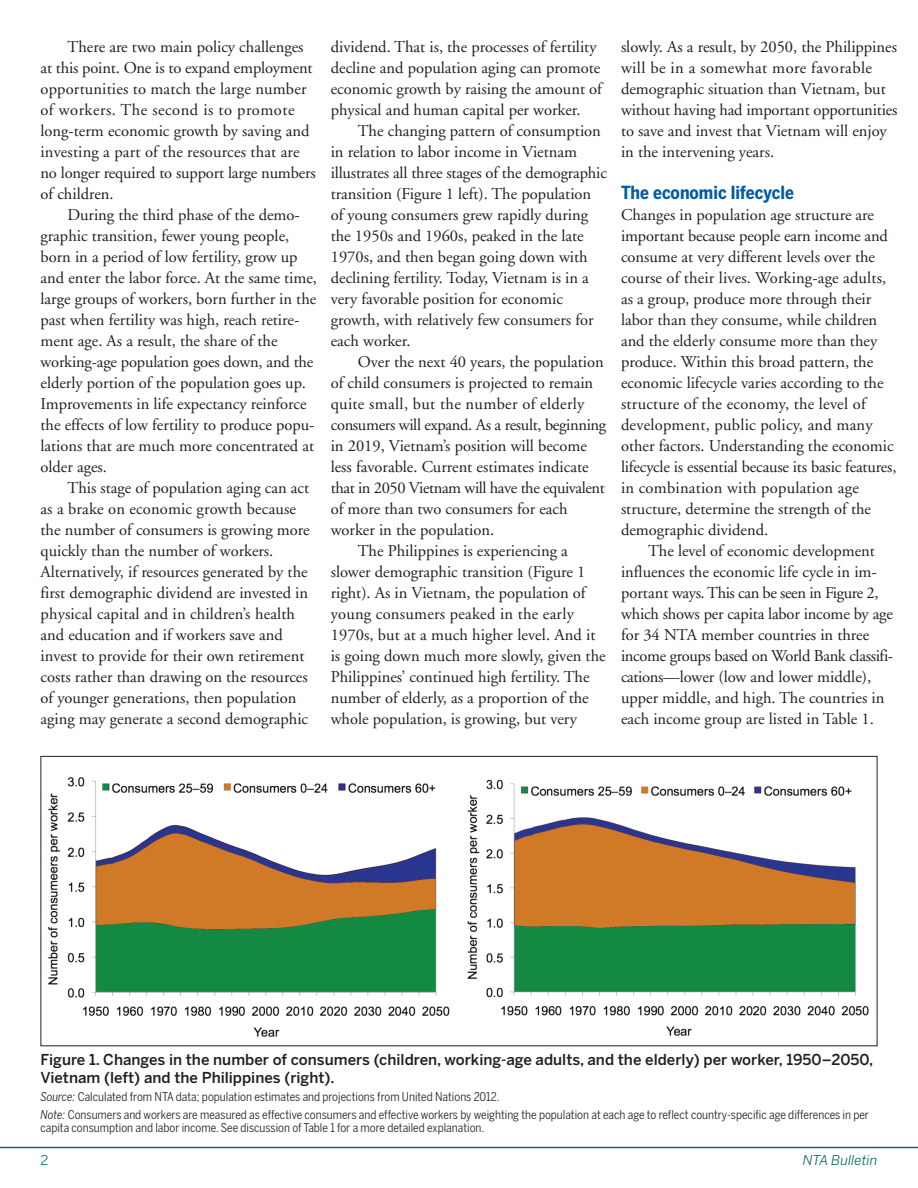
<style>
.page{position:relative;width:918px;height:1188px;background:#fff}
.page>*{position:absolute;margin:0;border:0;box-sizing:border-box;transform-origin:0 0}
.t1{font:700 18px "Benton Sans Cond";color:#015ba9}
.t2{font:16.5px/21px "Adobe Garamond";color:#231f20}
.t3{font:16.5px "Adobe Garamond";letter-spacing:-.02em;color:#231f20}
.t4{font:16.5px "Adobe Garamond";letter-spacing:-.025em;color:#231f20}
.t5{font:16.5px "Adobe Garamond";letter-spacing:.02em;color:#231f20}
.t6{font:500 15px/18px "Benton Sans";color:#231f20}
.t7{font:italic 13.5px "Benton Sans";color:#007365}
.t8{font:13.5px "Benton Sans";color:#007365}
.t9{font:12px/18px "Benton Sans Cond";color:#231f20}
.s1{font-style:italic}
</style>
<div class="page">
<hr style="left:0;top:1147px;width:918px;height:1px;background:#007365">
<img style="left:48px;top:777px;width:402px;height:260px">
<img style="left:467px;top:779px;width:402px;height:257px">
<p class="t2" style="left:41px;top:38px;width:277px;text-indent:27px">There are two main policy challenges at this point. One is to expand employment opportunities to match the large number of workers. The second is to promote long-term economic growth by saving and investing a part of the resources that are no longer required to support large numbers of children.</p>
<p class="t2" style="left:41px;top:206px;width:278px;text-indent:27px">During the third phase of the demo&shy;graphic transition, fewer young people, born in a period of low fertility, grow up and enter the labor force. At the same time, large groups of workers, born further in the past when fertility was high, reach retire&shy;ment age. As a result, the share of the working-age population goes down, and the elderly portion of the population goes up.<br>Improvements in life expectancy reinforce the effects of low fertility to produce popu&shy;lations that are much more concentrated at older ages.</p>
<p class="t2" style="left:41px;top:479px;width:271px;text-indent:27px">This stage of population aging can act as a brake on economic growth because the number of consumers is growing more quickly than the number of workers.<br>Alternatively, if resources generated by the first demographic dividend are invested in physical capital and in children’s health and education and if workers save and invest to provide for their own retirement costs rather than drawing on the resources of younger generations, then population aging may generate a second demographic</p>
<p class="t2" style="left:331px;top:38px;width:273px">dividend. That is, the processes of fertility decline and population aging can promote economic growth by raising the amount of physical and human capital per worker.</p>
<p class="t2" style="left:331px;top:122px;width:278px;text-indent:27px">The changing pattern of consumption in relation to labor income in Vietnam illustrates all three stages of the demographic transition (Figure 1 left). The population of young consumers grew rapidly during the 1950s and 1960s, peaked in the late 1970s, and then began going down with declining fertility. Today, Vietnam is in a very favorable position for economic growth, with relatively few consumers for each worker.</p>
<p class="t2" style="left:358px;top:353px;width:247px">Over the next 40 years, the population</p>
<p class="t2" style="left:331px;top:374px;width:264px">of child consumers is projected to remain</p>
<p class="t5" style="left:331px;top:398px;width:255px">quite small, but the number of elderly</p>
<p class="t3" style="left:331px;top:419px;width:277px">consumers will expand. As a result, beginning</p>
<p class="t2" style="left:331px;top:437px;width:258px">in 2019, Vietnam’s position will become</p>
<p class="t2" style="left:331px;top:458px;width:259px">less favorable. Current estimates indicate</p>
<p class="t4" style="left:331px;top:482px;width:276px">that in 2050 Vietnam will have the equivalent</p>
<p class="t2" style="left:331px;top:500px;width:238px">of more than two consumers for each</p>
<p class="t2" style="left:331px;top:521px;width:165px">worker in the population.</p>
<p class="t2" style="left:358px;top:542px;width:212px">The Philippines is experiencing a</p>
<p class="t2" style="left:331px;top:563px;width:256px">slower demographic transition (Figure 1</p>
<p class="t2" style="left:331px;top:584px;width:256px">right). As in Vietnam, the population of</p>
<p class="t2" style="left:331px;top:605px;width:245px">young consumers peaked in the early</p>
<p class="t2" style="left:331px;top:626px;width:266px">1970s, but at a much higher level. And it</p>
<p class="t2" style="left:331px;top:647px;width:276px">is going down much more slowly, given the</p>
<p class="t2" style="left:331px;top:668px;width:260px">Philippines’ continued high fertility. The</p>
<p class="t2" style="left:331px;top:689px;width:260px">number of elderly, as a proportion of the</p>
<p class="t2" style="left:331px;top:710px;width:248px">whole population, is growing, but very</p>
<p class="t2" style="left:621px;top:38px;width:278px">slowly. As a result, by 2050, the Philippines will be in a somewhat more favorable demographic situation than Vietnam, but without having had important opportunities to save and invest that Vietnam will enjoy in the intervening years.</p>
<p class="t1" style="left:621px;top:183px;width:174px">The economic lifecycle</p>
<p class="t2" style="left:621px;top:206px;width:277px">Changes in population age structure are important because people earn income and consume at very different levels over the course of their lives. Working-age adults, as a group, produce more through their labor than they consume, while children and the elderly consume more than they produce. Within this broad pattern, the economic lifecycle varies according to the structure of the economy, the level of development, public policy, and many other factors. Understanding the economic lifecycle is essential because its basic features, in combination with population age structure, determine the strength of the demographic dividend.</p>
<p class="t2" style="left:621px;top:542px;width:274px;text-indent:27px">The level of economic development influences the economic life cycle in im&shy;portant ways. This can be seen in Figure 2, which shows per capita labor income by age for 34 NTA member countries in three income groups based on World Bank classifi&shy;cations—lower (low and lower middle), upper middle, and high. The countries in each income group are listed in Table 1.</p>
<p class="t6" style="left:40px;top:1052px;width:834px">Figure 1. changes in the number of consumers (children, working-age adults, and the elderly) per worker, 1950–2050,<br>Vietnam (left) and the Philippines (right).</p>
<p class="t9" style="left:40px;top:1088px;width:830px"><span class="s1">Source:</span> Calculated from NTA data; population estimates and projections from United Nations 2012.<br><span class="s1">Note:</span> Consumers and workers are measured as effective consumers and effective workers by weighting the population at each age to reflect country-specific age differences in per</p>
<p class="t9" style="left:41px;top:1119px;width:445px">capita consumption and labor income. See discussion of Table 1 for a more detailed explanation.</p>
<p class="t8" style="left:40px;top:1155px;width:9px">2</p>
<p class="t7" style="left:803px;top:1155px;width:76px">NTA Bulletin</p>
</div>
